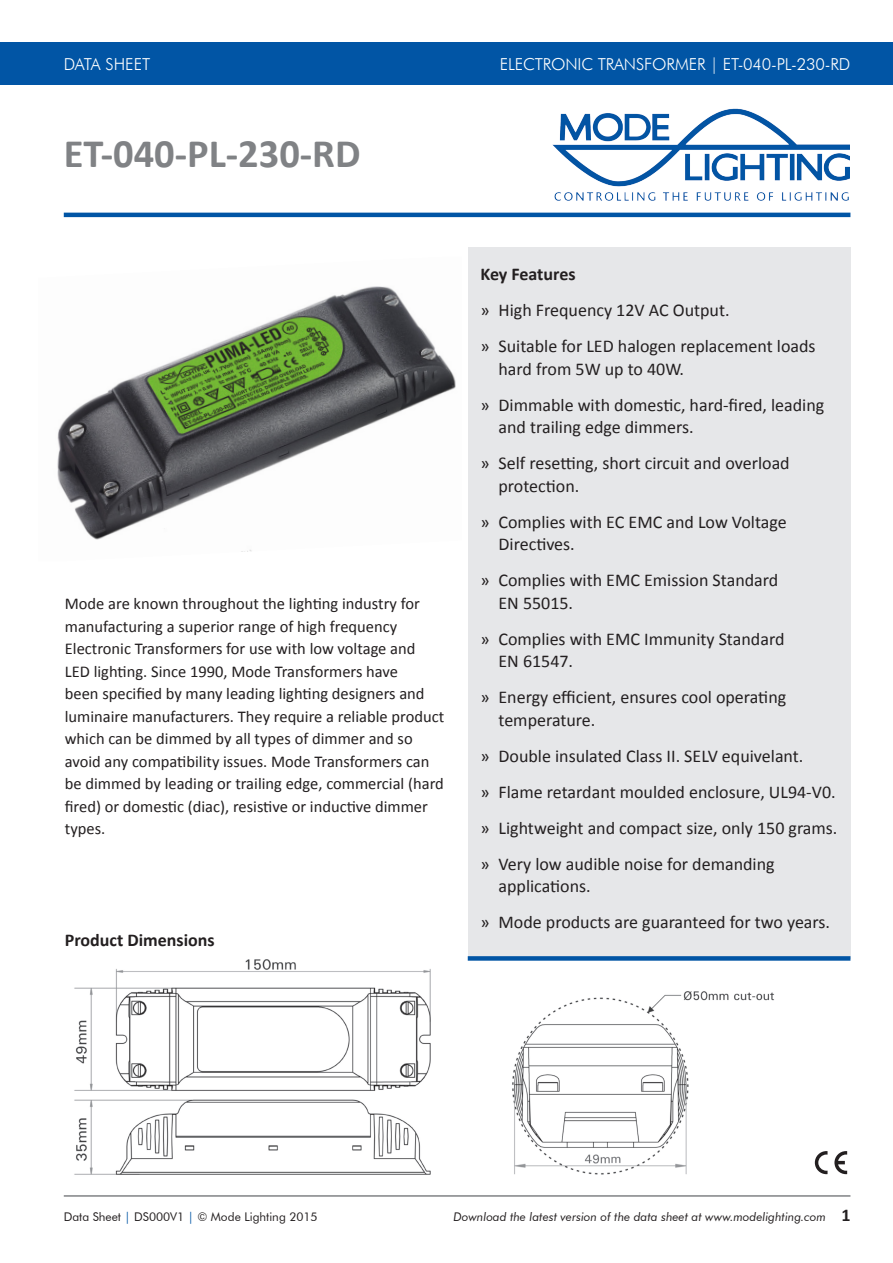
<style>
.page{position:relative;width:893px;height:1263px;background:#fff}
.page>*{position:absolute;margin:0;border:0;box-sizing:border-box;transform-origin:0 0}
.t1{font:700 40.5px "Calibri";color:#808285}
.t2{font:18px/22.5px "Calibri";color:#231f20}
.Eco{font:700 18px "Calibri";color:#231f20}
.t3{font:16.5px/22.5px "Calibri";color:#231f20}
.t4{font:300 16.5px "Futura BT";letter-spacing:-.01em;color:#fff}
.t5{font:italic 12px "Futura BT";color:#231f20}
.t6{font:12px "Futura BT";color:#231f20}
.s1{color:#0155a5}
.s2{font-family:"Calibri";font-weight:700;font-style:normal;font-size:18px}
</style>
<div class="page">
<div style="left:0;top:43px;width:893px;height:42px;background:#0155a5"></div>
<hr style="left:64px;top:213px;width:786px;height:4px;background:#0155a5">
<hr style="left:64px;top:1195px;width:786px;height:2px;background:#808285">
<img style="left:553px;top:108px;width:297px;height:93px">
<svg style="left:834px;top:1151px;width:13px;height:23px"></svg>
<svg style="left:815px;top:1151px;width:12px;height:23px"></svg>
<div style="left:468px;top:247px;width:382px;height:711px;background:#e6e7e9"></div>
<div style="left:468px;top:956px;width:382px;height:5px;background:#0155a5"></div>
<img style="left:57px;top:286px;width:399px;height:266px">
<img style="left:74px;top:959px;width:357px;height:216px">
<img style="left:512px;top:991px;width:262px;height:184px">
<p class="t4" style="left:64px;top:54px;width:88px">DATA SHEET</p>
<p class="t4" style="left:500px;top:54px;width:352px">ELECTRONIC TRANSFORMER | ET-040-PL-230-RD</p>
<h1 class="t1" style="left:64px;top:128px;width:298px">ET-040-PL-230-RD</h1>
<p class="t3" style="left:65px;top:592px;width:381px">Mode are known throughout the lighting industry for manufacturing a superior range of high frequency Electronic Transformers for use with low voltage and LED lighting. Since 1990, Mode Transformers have<br>been specified by many leading lighting designers and luminaire manufacturers. They require a reliable product which can be dimmed by all types of dimmer and so avoid any compatibility issues. Mode Transformers can be dimmed by leading or trailing edge, commercial (hard fired) or domestic (diac), resistive or inductive dimmer types.</p>
<p class="Eco" style="left:65px;top:928px;width:151px">Product Dimensions</p>
<p class="Eco" style="left:480px;top:263px;width:97px">Key Features</p>
<p class="t2" style="left:480px;top:299px;width:251px">» High Frequency 12V AC Output.</p>
<p class="t2" style="left:498px;top:335px;width:319px;text-indent:-18px">» Suitable for LED halogen replacement loads hard from 5W up to 40W.</p>
<p class="t2" style="left:498px;top:393px;width:327px;text-indent:-18px">» Dimmable with domestic, hard-fired, leading and trailing edge dimmers.</p>
<p class="t2" style="left:498px;top:452px;width:293px;text-indent:-18px">» Self resetting, short circuit and overload protection.</p>
<p class="t2" style="left:498px;top:510px;width:290px;text-indent:-18px">» Complies with EC EMC and Low Voltage<br>Directives.</p>
<p class="t2" style="left:498px;top:569px;width:281px;text-indent:-18px">» Complies with EMC Emission Standard<br>EN 55015.</p>
<p class="t2" style="left:498px;top:627px;width:287px;text-indent:-18px">» Complies with EMC Immunity Standard<br>EN 61547.</p>
<p class="t2" style="left:498px;top:686px;width:289px;text-indent:-18px">» Energy efficient, ensures cool operating temperature.</p>
<p class="t2" style="left:480px;top:744px;width:324px">» Double insulated Class II. SELV equivelant.</p>
<p class="t2" style="left:480px;top:780px;width:357px">» Flame retardant moulded enclosure, UL94-V0.</p>
<p class="t2" style="left:480px;top:816px;width:358px">» Lightweight and compact size, only 150 grams.</p>
<p class="t2" style="left:498px;top:852px;width:278px;text-indent:-18px">» Very low audible noise for demanding applications.</p>
<p class="t2" style="left:480px;top:911px;width:351px">» Mode products are guaranteed for two years.</p>
<p class="t6" style="left:64px;top:1209px;width:255px">Data Sheet <span class="s1">|</span> DS000V1 <span class="s1">|</span> © Mode Lighting 2015</p>
<p class="t5" style="left:453px;top:1209px;width:399px">Download the latest version of the data sheet at www.modelighting.com <span class="s2">1</span></p>
</div>
